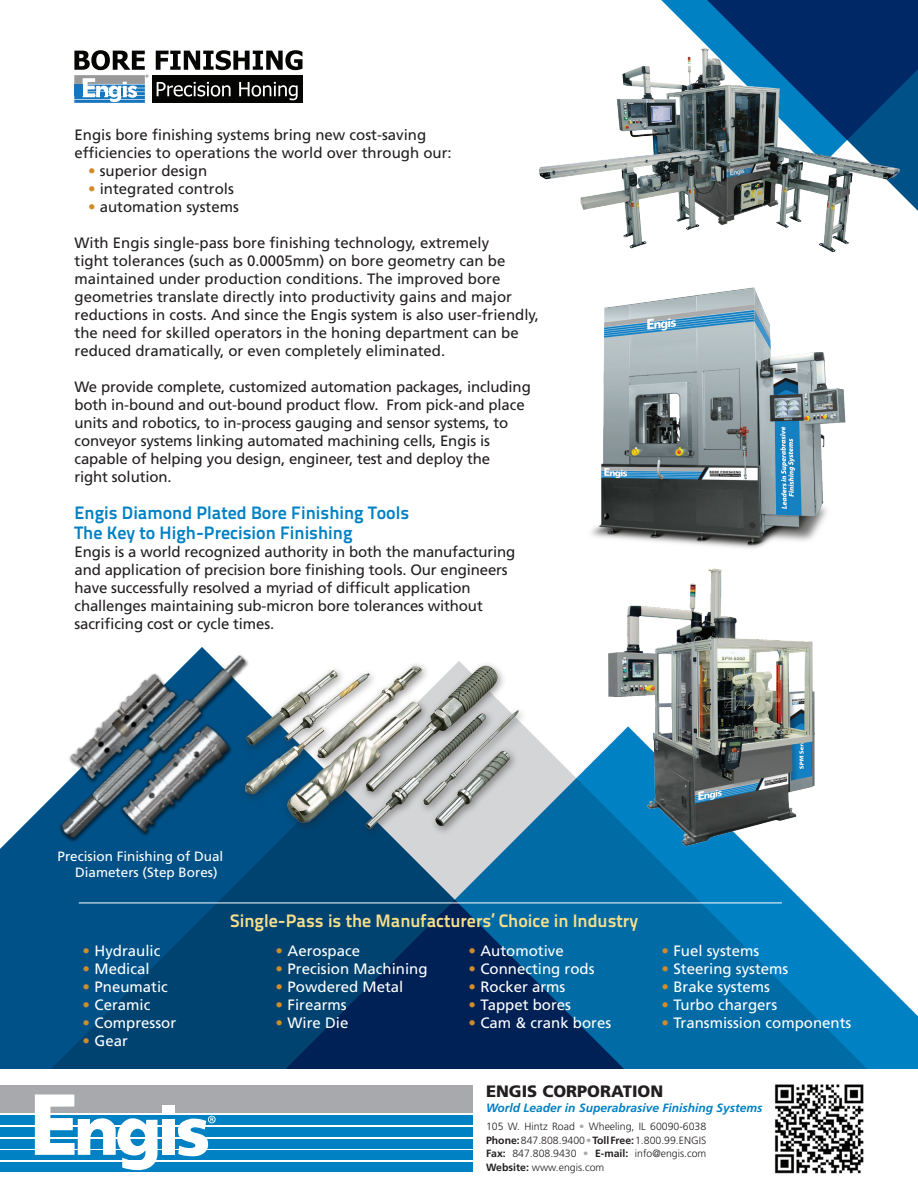
<style>
.page{position:relative;width:918px;height:1188px;background:#fff}
.page>*{position:absolute;margin:0;border:0;box-sizing:border-box;transform-origin:0 0}
.t1{font:700 18px/19.8px "Titillium Text 22 L";color:#0081c4}
.t2{font:700 18px "Titillium Text 22 L";color:#f8df8c}
.t3{font:900 16.5px "Frutiger LT Std";color:#231f20}
.t4{font:15px/18px "Frutiger LT Std";letter-spacing:-.01em;color:#231f20}
.t5{font:15px "Frutiger LT Std";color:#fff}
.t6{font:13.5px/16.5px "Frutiger LT Std";color:#fff}
.t7{font:italic 700 12px "Frutiger LT Std";color:#0081c4}
.t8{font:300 10.5px/13.5px "Frutiger LT Std";color:#231f20;text-align:justify}
.s1{color:#d08c29}
.s2{color:#a8a9ad}
.s3{font-weight:700}
</style>
<div class="page">
<svg style="left:0;top:734px;width:918px;height:335px;background:#276d9b"></svg>
<svg style="left:661px;top:0;width:257px;height:211px;background:#0d4681"></svg>
<img style="left:538px;top:30px;width:369px;height:222px">
<img style="left:591px;top:287px;width:255px;height:262px">
<img style="left:598px;top:568px;width:229px;height:284px">
<div style="left:152px;top:75px;width:151px;height:28px;background:#050504"></div>
<svg style="left:157px;top:82px;width:74px;height:15px"></svg>
<svg style="left:239px;top:82px;width:59px;height:18px"></svg>
<svg style="left:74px;top:50px;width:74px;height:53px"></svg>
<svg style="left:156px;top:50px;width:147px;height:20px"></svg>
<div style="left:0;top:1085px;width:472px;height:27px;background:#a8a9ad"></div>
<div style="left:0;top:1115px;width:472px;height:10px;background:#0081c4"></div>
<div style="left:0;top:1162px;width:472px;height:10px;background:#0081c4"></div>
<div style="left:0;top:1150px;width:472px;height:10px;background:#0081c4"></div>
<div style="left:0;top:1139px;width:472px;height:10px;background:#0081c4"></div>
<div style="left:0;top:1127px;width:472px;height:10px;background:#0081c4"></div>
<svg style="left:35px;top:1095px;width:123px;height:76px"></svg>
<div style="left:162px;top:1105px;width:13px;height:8px;background:#fff"></div>
<div style="left:162px;top:1119px;width:13px;height:36px;background:#fff"></div>
<svg style="left:178px;top:1116px;width:38px;height:40px"></svg>
<div style="left:240px;top:660px;width:288px;height:178px;background:#231f20;opacity:.5"></div>
<img style="left:298px;top:660px;width:234px;height:171px">
<img style="left:14px;top:647px;width:284px;height:222px">
<hr style="left:79px;top:903px;width:703px;height:1px;background:#fff">
<img style="left:774px;top:1084px;width:90px;height:90px">
<p class="t4" style="left:75px;top:126px;width:379px">Engis bore finishing systems bring new cost-saving efficiencies to operations the world over through our:</p>
<p class="t4" style="left:88px;top:162px;width:121px"><span class="s1">•</span> superior design</p>
<p class="t4" style="left:88px;top:180px;width:147px"><span class="s1">•</span> integrated controls</p>
<p class="t4" style="left:88px;top:198px;width:152px"><span class="s1">•</span> automation systems</p>
<p class="t4" style="left:75px;top:234px;width:466px">With Engis single-pass bore finishing technology, extremely<br>tight tolerances (such as 0.0005mm) on bore geometry can be maintained under production conditions. The improved bore geometries translate directly into productivity gains and major reductions in costs. And since the Engis system is also user-friendly, the need for skilled operators in the honing department can be reduced dramatically, or even completely eliminated.</p>
<p class="t4" style="left:75px;top:378px;width:458px">We provide complete, customized automation packages, including both in-bound and out-bound product flow. From pick-and place units and robotics, to in-process gauging and sensor systems, to conveyor systems linking automated machining cells, Engis is capable of helping you design, engineer, test and deploy the<br>right solution.</p>
<p class="t1" style="left:75px;top:502px;width:336px">Engis Diamond Plated Bore Finishing Tools<br>The Key to High-Precision Finishing</p>
<p class="t4" style="left:75px;top:543px;width:442px">Engis is a world recognized authority in both the manufacturing and application of precision bore finishing tools. Our engineers have successfully resolved a myriad of difficult application challenges maintaining sub-micron bore tolerances without sacrificing cost or cycle times.</p>
<p class="t6" style="left:75px;top:848px;width:150px;text-indent:-18px">Precision Finishing of Dual<br>Diameters (Step Bores)</p>
<p class="t5" style="left:83px;top:942px;width:79px"><span class="s1">•</span> Hydraulic</p>
<p class="t5" style="left:83px;top:960px;width:69px"><span class="s1">•</span> Medical</p>
<p class="t5" style="left:83px;top:978px;width:87px"><span class="s1">•</span> Pneumatic</p>
<p class="t5" style="left:83px;top:996px;width:69px"><span class="s1">•</span> Ceramic</p>
<p class="t5" style="left:83px;top:1014px;width:95px"><span class="s1">•</span> Compressor</p>
<p class="t5" style="left:83px;top:1032px;width:47px"><span class="s1">•</span> Gear</p>
<p class="t2" style="left:230px;top:907px;width:409px">Single-Pass is the Manufacturers’ Choice in Industry</p>
<p class="t5" style="left:276px;top:942px;width:86px"><span class="s1">•</span> Aerospace</p>
<p class="t5" style="left:276px;top:960px;width:154px"><span class="s1">•</span> Precision Machining</p>
<p class="t5" style="left:276px;top:978px;width:129px"><span class="s1">•</span> Powdered Metal</p>
<p class="t5" style="left:276px;top:996px;width:73px"><span class="s1">•</span> Firearms</p>
<p class="t5" style="left:276px;top:1014px;width:74px"><span class="s1">•</span> Wire Die</p>
<p class="t5" style="left:468px;top:942px;width:97px"><span class="s1">•</span> Automotive</p>
<p class="t5" style="left:468px;top:960px;width:128px"><span class="s1">•</span> Connecting rods</p>
<p class="t5" style="left:468px;top:978px;width:99px"><span class="s1">•</span> Rocker arms</p>
<p class="t5" style="left:468px;top:996px;width:104px"><span class="s1">•</span> Tappet bores</p>
<p class="t5" style="left:468px;top:1014px;width:144px"><span class="s1">•</span> Cam &amp; crank bores</p>
<p class="t5" style="left:661px;top:942px;width:99px"><span class="s1">•</span> Fuel systems</p>
<p class="t5" style="left:661px;top:960px;width:129px"><span class="s1">•</span> Steering systems</p>
<p class="t5" style="left:661px;top:978px;width:110px"><span class="s1">•</span> Brake systems</p>
<p class="t5" style="left:661px;top:996px;width:117px"><span class="s1">•</span> Turbo chargers</p>
<p class="t5" style="left:661px;top:1014px;width:192px"><span class="s1">•</span> Transmission components</p>
<p class="t3" style="left:486px;top:1081px;width:179px">ENGIS CORPORATION</p>
<p class="t7" style="left:486px;top:1100px;width:278px">World Leader in Superabrasive Finishing Systems</p>
<p class="t8" style="left:486px;top:1120px;width:222px">105 W. Hintz Road <span class="s2">•</span> Wheeling, IL 60090-6038<br><span class="s3">Phone:</span> 847.808.9400 <span class="s2">•</span><span class="s3">Toll Free:</span> 1.800.99.ENGIS <span class="s3">Fax:</span> 847.808.9430 <span class="s2">•</span> <span class="s3">E-mail:</span> info@engis.com <span class="s3">Website:</span> www.engis.com</p>
</div>
